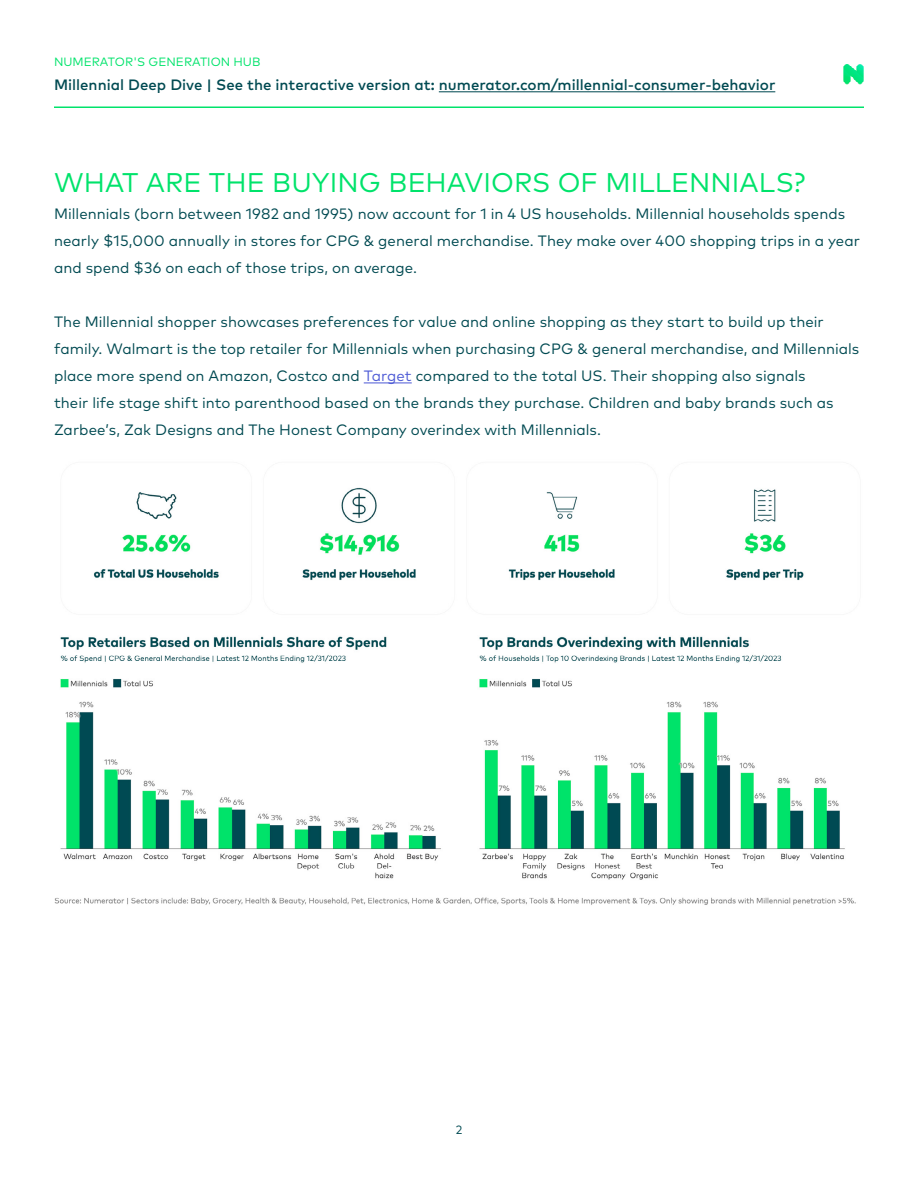
<style>
.page{position:relative;width:918px;height:1188px;background:#fff}
.page>*{position:absolute;margin:0;border:0;box-sizing:border-box;transform-origin:0 0}
.t1{font:27px "Mark Pro";letter-spacing:.005em;color:#00e36b}
.t2{font:15px/27px "Mark Pro";letter-spacing:.005em;color:#004a52}
.t3{font:500 15px "Mark Pro";color:#004a52}
.t4{font:12px "Mark Pro";color:#00e36b}
.t5{font:12px "Mark Pro";color:#004a52}
.s1{color:#4f5cd6}
</style>
<div class="page">
<img style="left:844px;top:64px;width:20px;height:19px">
<hr style="left:364px;top:382px;width:48px;height:1px;background:#4f5cd6">
<img style="left:54px;top:487px;width:802px;height:418px">
<hr style="left:54px;top:106px;width:810px;height:2px;background:#00e36b">
<hr style="left:439px;top:91px;width:336px;height:1px;background:#004a52">
<p class="t4" style="left:54px;top:53px;width:208px">NUMERATOR'S GENERATION HUB</p>
<p class="t3" style="left:54px;top:73px;width:723px">Millennial Deep Dive | See the interactive version at: numerator.com/millennial-consumer-behavior</p>
<h1 class="t1" style="left:54px;top:162px;width:753px">WHAT ARE THE BUYING BEHAVIORS OF MILLENNIALS?</h1>
<p class="t2" style="left:54px;top:199px;width:808px">Millennials (born between 1982 and 1995) now account for 1 in 4 US households. Millennial households spends nearly $15,000 annually in stores for CPG &amp; general merchandise. They make over 400 shopping trips in a year and spend $36 on each of those trips, on average.</p>
<p class="t2" style="left:54px;top:307px;width:807px">The Millennial shopper showcases preferences for value and online shopping as they start to build up their family. Walmart is the top retailer for Millennials when purchasing CPG &amp; general merchandise, and Millennials place more spend on Amazon, Costco and <span class="s1">Target</span> compared to the total US. Their shopping also signals<br>their life stage shift into parenthood based on the brands they purchase. Children and baby brands such as Zarbee’s, Zak Designs and The Honest Company overindex with Millennials.</p>
<p class="t5" style="left:456px;top:1121px;width:8px">2</p>
</div>
